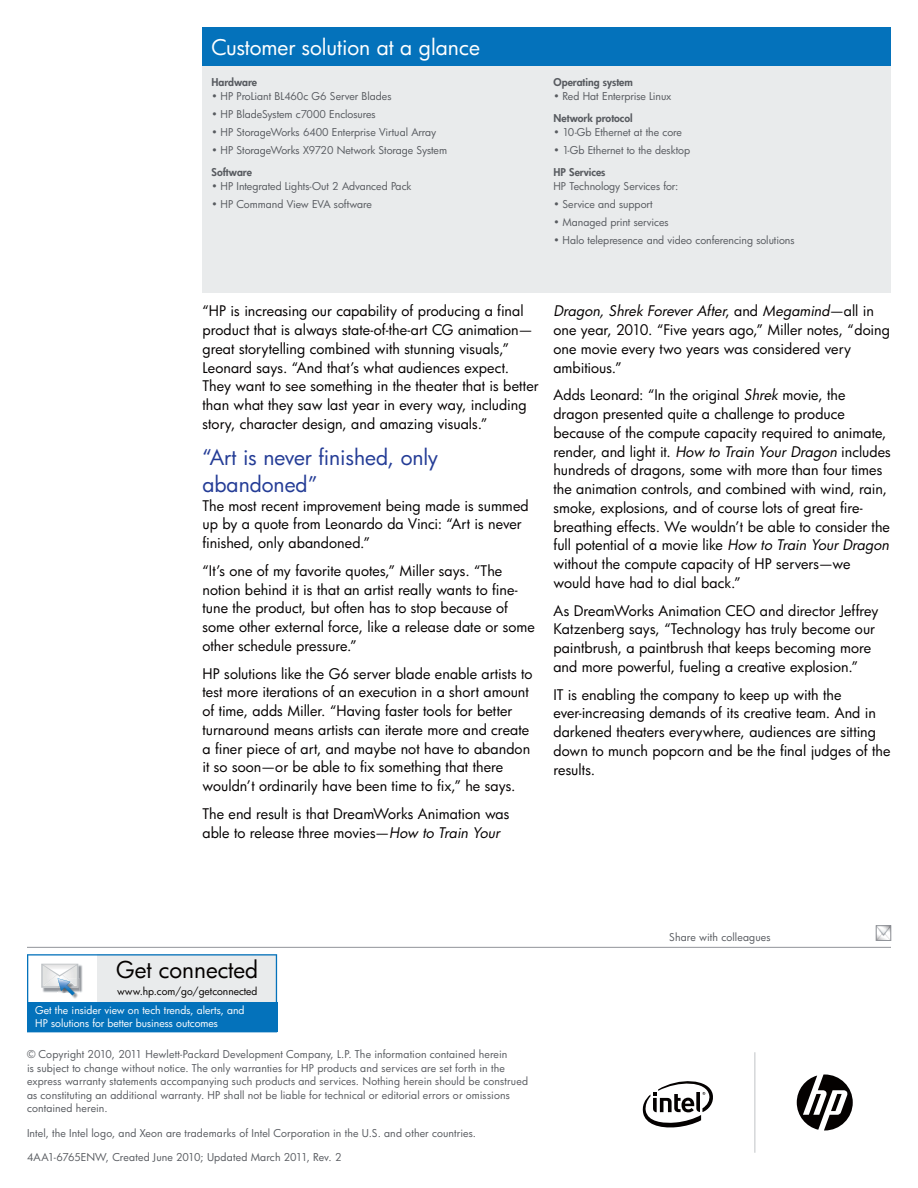
<style>
.page{position:relative;width:918px;height:1188px;background:#fff}
.page>*{position:absolute;margin:0;border:0;box-sizing:border-box;transform-origin:0 0}
.t1{font:22.65px "HP Futura";color:#040100}
.Book_14pt{font:21px/27px "HP Futura";color:#243c96}
.Customer_solution_t{font:21px "HP Futura";letter-spacing:-.005em;color:#fff}
.Body_text{font:14.25px/18.8px "HP Futura";color:#040100}
.Services_bullet{font:10.5px/13.5px "HP Futura";letter-spacing:.005em;color:#585b60}
.Services_bullet_las{font:10.5px "HP Futura";letter-spacing:-.005em;color:#585b60}
.Services_subhead{font:800 10.5px "HP Futura";color:#585b60}
.Services_text_befor{font:10.5px "HP Futura";letter-spacing:-.005em;color:#585b60}
.Legal{font:10.5px "HP Futura";letter-spacing:.01em;color:#585b60}
.t2{font:10.35px/13px "HP Futura";letter-spacing:-.005em;color:#fff}
.t3{font:10.2px "HP Futura";color:#040100}
.s1{font-style:italic}
</style>
<div class="page">
<div style="left:203px;top:66px;width:688px;height:226px;background:#e9ebec"></div>
<div style="left:202px;top:27px;width:689px;height:39px;background:#0472bb"></div>
<svg style="left:27px;top:954px;width:250px;height:78px;background:#8bb9d8"></svg>
<hr style="left:27px;top:947px;width:864px;height:1px;background:#91949a">
<img style="left:878px;top:928px;width:11px;height:11px">
<div style="left:876px;top:926px;width:15px;height:15px;border:1px solid #91949a"></div>
<svg style="left:797px;top:1074px;width:56px;height:57px"></svg>
<svg style="left:642px;top:1081px;width:71px;height:47px"></svg>
<hr style="left:754px;top:1052px;width:1px;height:101px;background:#c0c4c7">
<p class="Customer_solution_t" style="left:212px;top:33px;width:270px">Customer solution at a glance</p>
<p class="Services_subhead" style="left:212px;top:76px;width:47px">Hardware</p>
<p class="Services_bullet" style="left:212px;top:89px;width:182px">• HP ProLiant BL460c G6 Server Blades</p>
<p class="Services_bullet" style="left:212px;top:107px;width:166px">• HP BladeSystem c7000 Enclosures</p>
<p class="Services_bullet" style="left:212px;top:125px;width:226px">• HP StorageWorks 6400 Enterprise Virtual Array</p>
<p class="Services_bullet_las" style="left:212px;top:143px;width:237px">• HP StorageWorks X9720 Network Storage System</p>
<p class="Services_subhead" style="left:212px;top:166px;width:42px">Software</p>
<p class="Services_bullet" style="left:212px;top:179px;width:201px">• HP Integrated Lights-Out 2 Advanced Pack</p>
<p class="Services_bullet_las" style="left:212px;top:197px;width:162px">• HP Command View EVA software</p>
<p class="Services_subhead" style="left:554px;top:76px;width:81px">Operating system</p>
<p class="Services_bullet_las" style="left:554px;top:89px;width:119px">• Red Hat Enterprise Linux</p>
<p class="Services_subhead" style="left:554px;top:112px;width:81px">Network protocol</p>
<p class="Services_bullet" style="left:554px;top:125px;width:130px">• 10-Gb Ethernet at the core</p>
<p class="Services_bullet_las" style="left:554px;top:143px;width:138px">• 1-Gb Ethernet to the desktop</p>
<p class="Services_subhead" style="left:554px;top:166px;width:54px">HP Services</p>
<p class="Services_text_befor" style="left:554px;top:179px;width:126px">HP Technology Services for:</p>
<p class="Services_bullet" style="left:554px;top:197px;width:101px">• Service and support</p>
<p class="Services_bullet" style="left:554px;top:215px;width:117px">• Managed print services</p>
<p class="Services_bullet" style="left:554px;top:233px;width:243px">• Halo telepresence and video conferencing solutions</p>
<p class="Body_text" style="left:202px;top:301px;width:338px">“HP is increasing our capability of producing a final product that is always state-of-the-art CG animation— great storytelling combined with stunning visuals,” Leonard says. “And that’s what audiences expect.<br>They want to see something in the theater that is better than what they saw last year in every way, including story, character design, and amazing visuals.”</p>
<p class="Book_14pt" style="left:202px;top:443px;width:237px">“Art is never finished, only abandoned”</p>
<p class="Body_text" style="left:202px;top:496px;width:328px">The most recent improvement being made is summed up by a quote from Leonardo da Vinci: “Art is never finished, only abandoned.”</p>
<p class="Body_text" style="left:202px;top:561px;width:334px">“It’s one of my favorite quotes,” Miller says. “The notion behind it is that an artist really wants to fine&shy;tune the product, but often has to stop because of some other external force, like a release date or some other schedule pressure.”</p>
<p class="Body_text" style="left:202px;top:664px;width:332px">HP solutions like the G6 server blade enable artists to test more iterations of an execution in a short amount of time, adds Miller. “Having faster tools for better turnaround means artists can iterate more and create a finer piece of art, and maybe not have to abandon it so soon—or be able to fix something that there wouldn’t ordinarily have been time to fix,” he says.</p>
<p class="Body_text" style="left:202px;top:804px;width:309px">The end result is that DreamWorks Animation was able to release three movies—<span class="s1">How to Train Your</span></p>
<p class="Body_text" style="left:554px;top:301px;width:338px"><span class="s1">Dragon, Shrek Forever After</span>, and <span class="s1">Megamind</span>—all in one year, 2010. “Five years ago,” Miller notes, “doing one movie every two years was considered very ambitious.”</p>
<p class="Body_text" style="left:554px;top:385px;width:339px">Adds Leonard: “In the original <span class="s1">Shrek</span> movie, the dragon presented quite a challenge to produce because of the compute capacity required to animate, render, and light it. <span class="s1">How to Train Your Dragon</span> includes hundreds of dragons, some with more than four times the animation controls, and combined with wind, rain, smoke, explosions, and of course lots of great fire&shy;breathing effects. We wouldn’t be able to consider the full potential of a movie like <span class="s1">How to Train Your Dragon </span>without the compute capacity of HP servers—we would have had to dial back.”</p>
<p class="Body_text" style="left:554px;top:601px;width:327px">As DreamWorks Animation CEO and director Jeffrey Katzenberg says, “Technology has truly become our paintbrush, a paintbrush that keeps becoming more and more powerful, fueling a creative explosion.”</p>
<p class="Body_text" style="left:554px;top:685px;width:338px">IT is enabling the company to keep up with the ever-increasing demands of its creative team. And in darkened theaters everywhere, audiences are sitting down to munch popcorn and be the final judges of the results.</p>
<p class="t1" style="left:116px;top:955px;width:143px">Get connected</p>
<p class="t3" style="left:117px;top:985px;width:142px">www.hp.com/go/getconnected</p>
<p class="t2" style="left:35px;top:1004px;width:211px">Get the insider view on tech trends, alerts, and<br>HP solutions for better business outcomes</p>
<p class="Services_bullet" style="left:27px;top:1048px;width:503px">© Copyright 2010, 2011 Hewlett-Packard Development Company, L.P. The information contained herein<br>is subject to change without notice. The only warranties for HP products and services are set forth in the express warranty statements accompanying such products and services. Nothing herein should be construed as constituting an additional warranty. HP shall not be liable for technical or editorial errors or omissions contained herein.</p>
<p class="Services_bullet" style="left:27px;top:1126px;width:451px">Intel, the Intel logo, and Xeon are trademarks of Intel Corporation in the U.S. and other countries.</p>
<p class="Services_bullet" style="left:27px;top:1150px;width:316px">4AA1-6765ENW, Created June 2010; Updated March 2011, Rev. 2</p>
<p class="Legal" style="left:669px;top:930px;width:103px">Share with colleagues</p>
</div>
